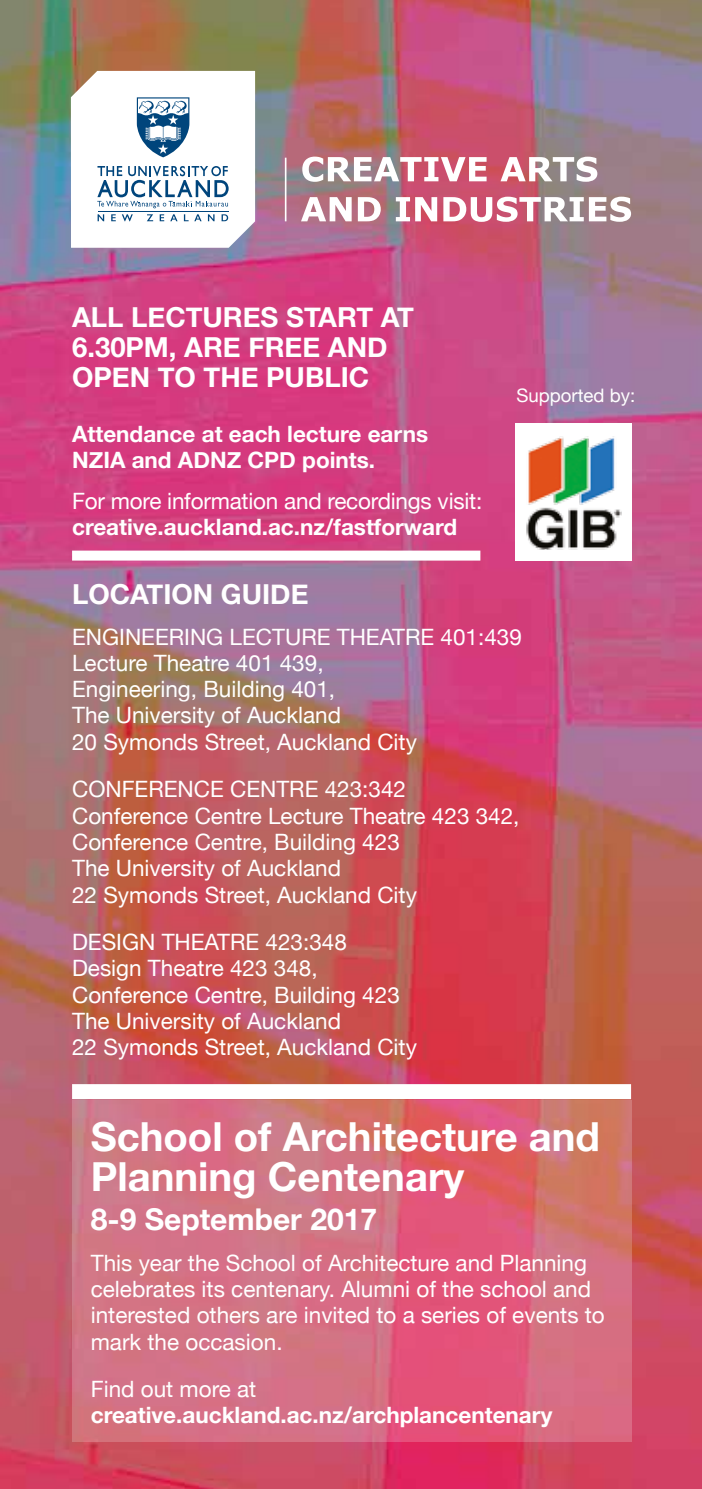
<style>
.page{position:relative;width:702px;height:1489px;background:#fff}
.page>*{position:absolute;margin:0;border:0;box-sizing:border-box;transform-origin:0 0}
.t1{font:700 40px/40px "Helvetica Neue";color:#fff}
.t2{font:700 30px "Helvetica Neue";color:#fff}
.t3{font:700 27.5px/30px "Helvetica Neue";color:#fff}
.t4{font:22.5px/26.2px "Helvetica Neue";color:#fff}
.t5{font:700 22.5px/26.2px "Helvetica Neue";color:#fff}
.t6{font:18.5px "Helvetica Neue";color:#fff}
</style>
<div class="page">
<img style="left:0;top:0;width:702px;height:1488px">
<svg style="left:72px;top:1100px;width:559px;height:341px;background:#d66c7e"></svg>
<svg style="left:71px;top:71px;width:184px;height:177px"></svg>
<svg style="left:302px;top:157px;width:184px;height:25px"></svg>
<svg style="left:500px;top:157px;width:97px;height:25px"></svg>
<svg style="left:301px;top:197px;width:50px;height:24px"></svg>
<svg style="left:358px;top:197px;width:23px;height:24px"></svg>
<svg style="left:396px;top:197px;width:41px;height:24px"></svg>
<svg style="left:443px;top:197px;width:140px;height:25px"></svg>
<svg style="left:589px;top:197px;width:42px;height:25px"></svg>
<hr style="left:285px;top:158px;width:1px;height:63px;background:#fff">
<div style="left:72px;top:1084px;width:559px;height:15px;background:#fff"></div>
<div style="left:72px;top:550px;width:408px;height:10px;background:#fff"></div>
<div style="left:515px;top:423px;width:116px;height:138px;background:#fff"></div>
<img style="left:526px;top:436px;width:96px;height:114px">
<p class="t3" style="left:72px;top:303px;width:343px">ALL LECTURES START AT<br>6.30PM, ARE FREE AND<br>OPEN TO THE PUBLIC</p>
<p class="t5" style="left:72px;top:421px;width:357px">Attendance at each lecture earns<br>NZIA and ADNZ CPD points.</p>
<p class="t4" style="left:72px;top:489px;width:412px">For more information and recordings visit:</p>
<p class="t5" style="left:72px;top:514px;width:387px">creative.auckland.ac.nz/fastforward</p>
<p class="t6" style="left:516px;top:382px;width:120px">Supported by:</p>
<p class="t3" style="left:72px;top:580px;width:238px">LOCATION GUIDE</p>
<p class="t4" style="left:72px;top:624px;width:451px">ENGINEERING LECTURE THEATRE 401:439<br>Lecture Theatre 401 439,<br>Engineering, Building 401,<br>The University of Auckland<br>20 Symonds Street, Auckland City</p>
<p class="t4" style="left:72px;top:777px;width:449px">CONFERENCE CENTRE 423:342<br>Conference Centre Lecture Theatre 423 342,<br>Conference Centre, Building 423<br>The University of Auckland<br>22 Symonds Street, Auckland City</p>
<p class="t4" style="left:72px;top:930px;width:346px">DESIGN THEATRE 423:348<br>Design Theatre 423 348,<br>Conference Centre, Building 423<br>The University of Auckland<br>22 Symonds Street, Auckland City</p>
<h1 class="t1" style="left:91px;top:1117px;width:510px">School of Architecture and<br>Planning Centenary</h1>
<h2 class="t2" style="left:91px;top:1195px;width:288px">8-9 September 2017</h2>
<p class="t4" style="left:91px;top:1250px;width:515px">This year the School of Architecture and Planning celebrates its centenary. Alumni of the school and interested others are invited to a series of events to mark the occasion.</p>
<p class="t4" style="left:91px;top:1377px;width:167px">Find out more at</p>
<p class="t5" style="left:91px;top:1402px;width:463px">creative.auckland.ac.nz/archplancentenary</p>
</div>
